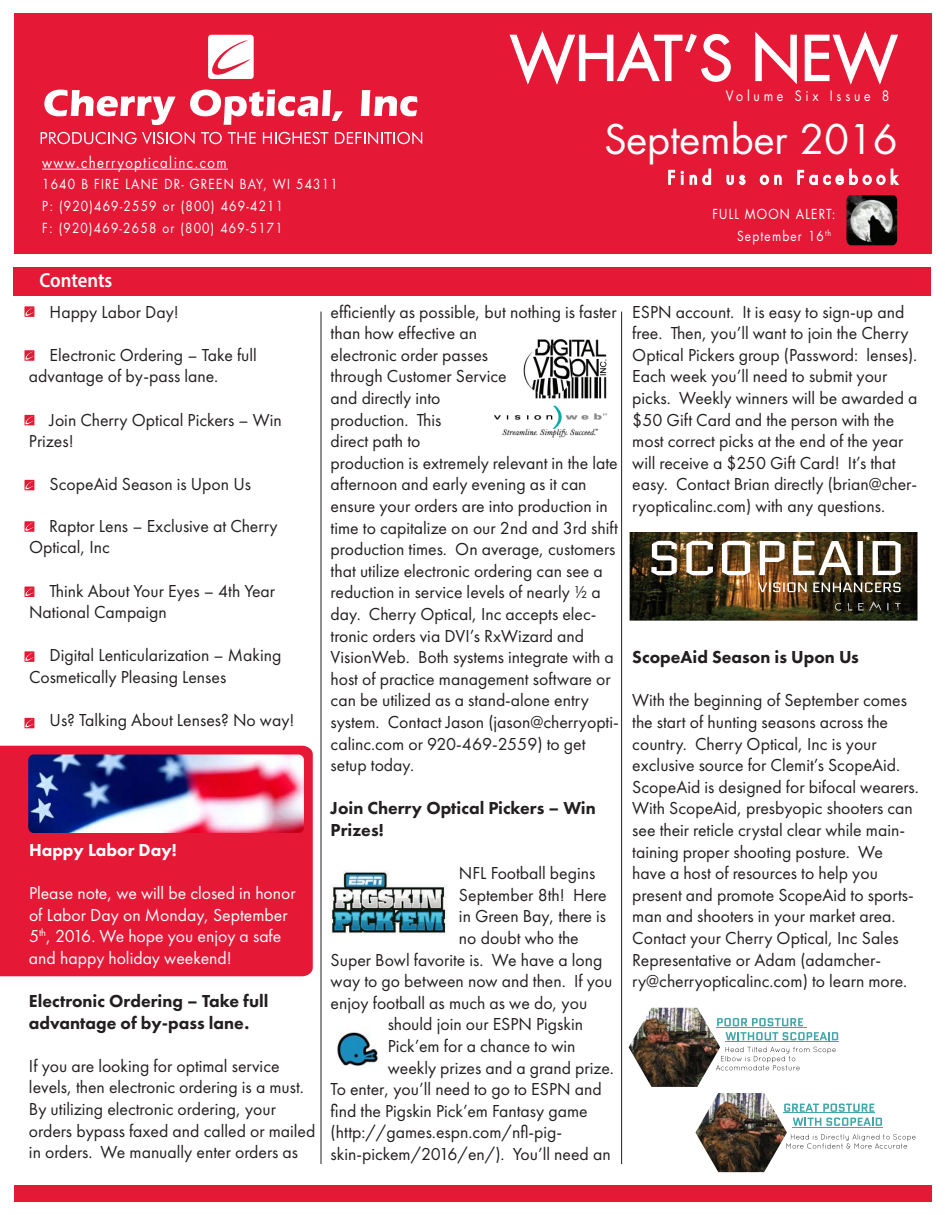
<style>
.page{position:relative;width:945px;height:1215px;background:#fff}
.page>*{position:absolute;margin:0;border:0;box-sizing:border-box;transform-origin:0 0}
.t1{font:59.55px "Futura Std";color:#fff}
.t2{font:39.75px "Futura Std";color:#fff}
.t3{font:600 20.4px "Myriad Pro";letter-spacing:-.005em;color:#fff;scale:.92 1}
.t4{font:18px/21.6px "Futura PT";color:#231f20}
.t5{font:18px/21.6px "Futura PT";color:#fff}
.t6{font:800 18px/21.6px "Futura PT";color:#231f20}
.t7{font:800 18px "Futura PT";color:#fff}
.t8{font:15px "Futura Std";letter-spacing:.1em;color:#fff;scale:.89 1}
.t9{font:14.1px "Futura Std";letter-spacing:.3em;color:#fff;scale:.89 1}
.t10{font:13.5px/21.8px "Futura Std";letter-spacing:.1em;color:#fff;scale:.89 1}
</style>
<div class="page">
<hr style="left:321px;top:312px;width:1px;height:852px;background:#231f20">
<hr style="left:621px;top:312px;width:1px;height:852px;background:#231f20">
<div style="left:0;top:746px;width:313px;height:230px;background:#e51836"></div>
<div style="left:14px;top:267px;width:917px;height:29px;background:#e51836"></div>
<svg style="left:24px;top:350px;width:10px;height:11px"></svg>
<svg style="left:24px;top:306px;width:10px;height:11px"></svg>
<svg style="left:24px;top:415px;width:10px;height:10px"></svg>
<svg style="left:24px;top:718px;width:10px;height:10px"></svg>
<svg style="left:24px;top:480px;width:10px;height:10px"></svg>
<svg style="left:24px;top:521px;width:10px;height:11px"></svg>
<svg style="left:24px;top:587px;width:10px;height:10px"></svg>
<svg style="left:24px;top:651px;width:10px;height:11px"></svg>
<div style="left:14px;top:1185px;width:917px;height:17px;background:#e51836"></div>
<img style="left:523px;top:340px;width:84px;height:58px">
<img style="left:494px;top:405px;width:114px;height:33px">
<img style="left:330px;top:870px;width:118px;height:65px">
<img style="left:337px;top:1032px;width:41px;height:34px">
<img style="left:630px;top:532px;width:287px;height:89px">
<svg style="left:651px;top:541px;width:250px;height:34px"></svg>
<svg style="left:758px;top:582px;width:143px;height:10px"></svg>
<svg style="left:835px;top:601px;width:66px;height:9px"></svg>
<img style="left:629px;top:1008px;width:91px;height:79px">
<svg style="left:717px;top:1018px;width:86px;height:8px"></svg>
<hr style="left:716px;top:1027px;width:91px;height:1px;background:#42a7ab">
<svg style="left:726px;top:1032px;width:112px;height:8px"></svg>
<hr style="left:725px;top:1041px;width:114px;height:1px;background:#42a7ab">
<svg style="left:716px;top:1047px;width:120px;height:23px"></svg>
<svg style="left:787px;top:1104px;width:87px;height:8px"></svg>
<hr style="left:783px;top:1113px;width:92px;height:1px;background:#42a7ab">
<svg style="left:793px;top:1118px;width:89px;height:8px"></svg>
<hr style="left:792px;top:1127px;width:91px;height:1px;background:#42a7ab">
<img style="left:695px;top:1093px;width:92px;height:79px">
<svg style="left:786px;top:1134px;width:130px;height:15px"></svg>
<img style="left:28px;top:754px;width:276px;height:79px">
<div style="left:14px;top:13px;width:918px;height:241px;background:#e51836"></div>
<svg style="left:44px;top:90px;width:132px;height:35px"></svg>
<svg style="left:190px;top:90px;width:153px;height:35px"></svg>
<svg style="left:361px;top:90px;width:56px;height:26px"></svg>
<svg style="left:208px;top:35px;width:46px;height:44px;background:#fbe0e4"></svg>
<svg style="left:41px;top:132px;width:154px;height:12px"></svg>
<svg style="left:201px;top:132px;width:21px;height:12px"></svg>
<svg style="left:228px;top:132px;width:28px;height:12px"></svg>
<svg style="left:263px;top:132px;width:65px;height:12px"></svg>
<svg style="left:335px;top:132px;width:87px;height:12px"></svg>
<svg style="left:509px;top:31px;width:222px;height:54px"></svg>
<svg style="left:755px;top:31px;width:42px;height:53px"></svg>
<svg style="left:804px;top:31px;width:94px;height:54px"></svg>
<svg style="left:668px;top:168px;width:44px;height:18px"></svg>
<svg style="left:726px;top:174px;width:20px;height:12px"></svg>
<svg style="left:759px;top:174px;width:23px;height:12px"></svg>
<svg style="left:797px;top:168px;width:102px;height:18px"></svg>
<hr style="left:42px;top:169px;width:186px;height:1px;background:#fff">
<img style="left:846px;top:195px;width:51px;height:50px">
<p class="t8" style="left:42px;top:153px;width:209px">www.cherryopticalinc.com</p>
<p class="t10" style="left:42px;top:174px;width:334px">1640 B FIRE LANE DR- GREEN BAY, WI 54311<br>P: (920)469-2559 or (800) 469-4211<br>F: (920)469-2658 or (800) 469-5171</p>
<p class="t3" style="left:39px;top:267px;width:81px">Contents</p>
<h1 class="t1" style="left:510px;top:20px;width:389px">WHAT’S NEW</h1>
<h2 class="t2" style="left:604px;top:114px;width:295px">September 2016</h2>
<p class="t9" style="left:726px;top:87px;width:186px">Volume Six Issue 8</p>
<p class="t9" style="left:772px;top:87px;width:125px">Volume Issue</p>
<p class="t10" style="left:737px;top:203px;width:112px;text-indent:-25px">FULL MOON ALERT:<br>September 16<sup>th</sup></p>
<p class="t4" style="left:50px;top:301px;width:131px">Happy Labor Day!</p>
<p class="t4" style="left:29px;top:344px;width:229px;text-indent:21px">Electronic Ordering – Take full advantage of by-pass lane.</p>
<p class="t4" style="left:29px;top:409px;width:254px;text-indent:21px">Join Cherry Optical Pickers – Win<br>Prizes!</p>
<p class="t4" style="left:50px;top:474px;width:203px">ScopeAid Season is Upon Us</p>
<p class="t4" style="left:29px;top:515px;width:250px;text-indent:20px">Raptor Lens – Exclusive at Cherry<br>Optical, Inc</p>
<p class="t4" style="left:29px;top:580px;width:248px;text-indent:21px">Think About Your Eyes – 4th Year<br>National Campaign</p>
<p class="t4" style="left:29px;top:645px;width:254px;text-indent:21px">Digital Lenticularization – Making<br>Cosmetically Pleasing Lenses</p>
<p class="t4" style="left:50px;top:709px;width:246px">Us? Talking About Lenses? No way!</p>
<p class="t7" style="left:29px;top:839px;width:149px">Happy Labor Day!</p>
<p class="t5" style="left:29px;top:882px;width:268px">Please note, we will be closed in honor of Labor Day on Monday, September<br>5<sup>th</sup>, 2016. We hope you enjoy a safe and happy holiday weekend!</p>
<p class="t6" style="left:29px;top:990px;width:241px">Electronic Ordering – Take full advantage of by-pass lane.</p>
<p class="t4" style="left:29px;top:1055px;width:288px">If you are looking for optimal service levels, then electronic ordering is a must.<br>By utilizing electronic ordering, your orders bypass faxed and called or mailed in orders. We manually enter orders as</p>
<p class="t4" style="left:331px;top:301px;width:290px">efficiently as possible, but nothing is faster than how effective an<br>electronic order passes<br>through Customer Service<br>and directly into<br>production. This<br>direct path to<br>production is extremely relevant in the late afternoon and early evening as it can ensure your orders are into production in time to capitalize on our 2nd and 3rd shift production times. On average, customers that utilize electronic ordering can see a reduction in service levels of nearly ½ a day. Cherry Optical, Inc accepts elec&shy;tronic orders via DVI’s RxWizard and VisionWeb. Both systems integrate with a host of practice management software or can be utilized as a stand-alone entry system. Contact Jason (jason@cherryopti&shy;calinc.com or 920-469-2559) to get setup today.</p>
<p class="t6" style="left:331px;top:797px;width:267px">Join Cherry Optical Pickers – Win<br>Prizes!</p>
<p class="t4" style="left:459px;top:862px;width:138px">NFL Football begins</p>
<p class="t4" style="left:459px;top:884px;width:149px">September 8th! Here</p>
<p class="t4" style="left:459px;top:906px;width:149px">in Green Bay, there is</p>
<p class="t4" style="left:459px;top:927px;width:121px">no doubt who the</p>
<p class="t4" style="left:331px;top:949px;width:273px">Super Bowl favorite is. We have a long</p>
<p class="t4" style="left:331px;top:970px;width:283px">way to go between now and then. If you</p>
<p class="t4" style="left:331px;top:992px;width:258px">enjoy football as much as we do, you</p>
<p class="t4" style="left:388px;top:1014px;width:197px">should join our ESPN Pigskin</p>
<p class="t4" style="left:388px;top:1035px;width:189px">Pick’em for a chance to win</p>
<p class="t4" style="left:388px;top:1057px;width:228px">weekly prizes and a grand prize.</p>
<p class="t4" style="left:331px;top:1078px;width:273px">To enter, you’ll need to go to ESPN and</p>
<p class="t4" style="left:331px;top:1100px;width:259px">find the Pigskin Pick’em Fantasy game</p>
<p class="t4" style="left:331px;top:1122px;width:233px">(http://games.espn.com/nfl-pig-</p>
<p class="t4" style="left:331px;top:1143px;width:281px">skin-pickem/2016/en/). You’ll need an</p>
<p class="t4" style="left:632px;top:301px;width:287px">ESPN account. It is easy to sign-up and free. Then, you’ll want to join the Cherry Optical Pickers group (Password: lenses).<br>Each week you’ll need to submit your picks. Weekly winners will be awarded a $50 Gift Card and the person with the most correct picks at the end of the year will receive a $250 Gift Card! It’s that easy. Contact Brian directly (brian@cher&shy;ryopticalinc.com) with any questions.</p>
<p class="t6" style="left:632px;top:646px;width:228px">ScopeAid Season is Upon Us</p>
<p class="t4" style="left:632px;top:690px;width:288px">With the beginning of September comes the start of hunting seasons across the country. Cherry Optical, Inc is your exclusive source for Clemit’s ScopeAid.<br>ScopeAid is designed for bifocal wearers.<br>With ScopeAid, presbyopic shooters can see their reticle crystal clear while main&shy;taining proper shooting posture. We have a host of resources to help you present and promote ScopeAid to sports&shy;man and shooters in your market area.<br>Contact your Cherry Optical, Inc Sales Representative or Adam (adamcher&shy;ry@cherryopticalinc.com) to learn more.</p>
</div>
